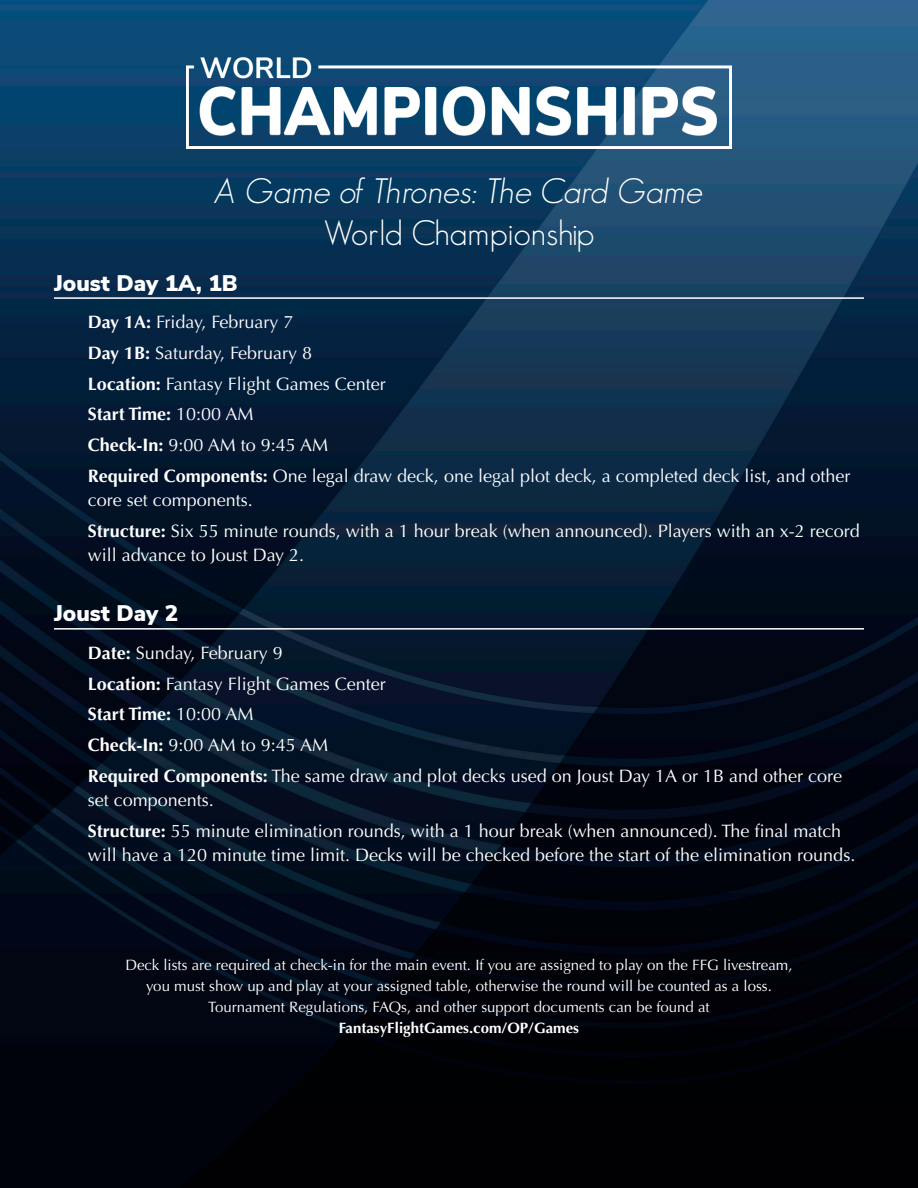
<style>
.page{position:relative;width:918px;height:1188px;background:#fff}
.page>*{position:absolute;margin:0;border:0;box-sizing:border-box;transform-origin:0 0}
.Header_Top{font:italic 300 34.5px/41.4px "Geosans";color:#fff;text-align:center}
.Subheader{font:900 22.5px "Nunito Sans";color:#fff}
.t1{font:18px/24px "Optima";color:#fff}
.t2{font:700 18px "Optima";color:#fff}
.Larger_Bottom_Text{font:15px/21px "Optima";color:#fff;text-align:center}
.s1{font-style:normal}
.s2{font-weight:700}
.s3{font-weight:400}
</style>
<div class="page">
<img style="left:0;top:0;width:918px;height:1188px">
<hr style="left:54px;top:297px;width:810px;height:2px;background:#fff">
<hr style="left:54px;top:628px;width:810px;height:2px;background:#fff">
<img style="left:186px;top:54px;width:546px;height:95px">
<p class="Header_Top" style="left:215px;top:171px;width:490px">A Game of Thrones: The Card Game<br><span class="s1">World Championship</span></p>
<p class="Subheader" style="left:54px;top:266px;width:185px">Joust Day 1A, 1B</p>
<p class="t1" style="left:88px;top:310px;width:207px"><span class="s2">Day 1A:</span> Friday, February 7</p>
<p class="t1" style="left:88px;top:341px;width:226px"><span class="s2">Day 1B:</span> Saturday, February 8</p>
<p class="t1" style="left:88px;top:372px;width:300px"><span class="s2">Location:</span> Fantasy Flight Games Center</p>
<p class="t2" style="left:88px;top:404px;width:167px">Start Time: <span class="s3">10:00 AM</span></p>
<p class="t1" style="left:88px;top:433px;width:242px"><span class="s2">Check-In:</span> 9:00 AM to 9:45 AM</p>
<p class="t1" style="left:88px;top:464px;width:764px"><span class="s2">Required Components:</span> One legal draw deck, one legal plot deck, a completed deck list, and other core set components.</p>
<p class="t1" style="left:88px;top:519px;width:774px"><span class="s2">Structure:</span> Six 55 minute rounds, with a 1 hour break (when announced). Players with an x-2 record will advance to Joust Day 2.</p>
<p class="Subheader" style="left:54px;top:597px;width:126px">Joust Day 2</p>
<p class="t1" style="left:88px;top:641px;width:197px"><span class="s2">Date:</span> Sunday, February 9</p>
<p class="t1" style="left:88px;top:672px;width:300px"><span class="s2">Location:</span> Fantasy Flight Games Center</p>
<p class="t2" style="left:88px;top:704px;width:167px">Start Time: <span class="s3">10:00 AM</span></p>
<p class="t1" style="left:88px;top:733px;width:242px"><span class="s2">Check-In:</span> 9:00 AM to 9:45 AM</p>
<p class="t1" style="left:88px;top:764px;width:756px"><span class="s2">Required Components:</span> The same draw and plot decks used on Joust Day 1A or 1B and other core set components.</p>
<p class="t1" style="left:88px;top:819px;width:769px"><span class="s2">Structure:</span> 55 minute elimination rounds, with a 1 hour break (when announced). The final match will have a 120 minute time limit. Decks will be checked before the start of the elimination rounds.</p>
<p class="Larger_Bottom_Text" style="left:125px;top:954px;width:669px">Deck lists are required at check-in for the main event. If you are assigned to play on the FFG livestream, you must show up and play at your assigned table, otherwise the round will be counted as a loss.<br>Tournament Regulations, FAQs, and other support documents can be found at <span class="s2">FantasyFlightGames.com/OP/Games</span></p>
</div>
